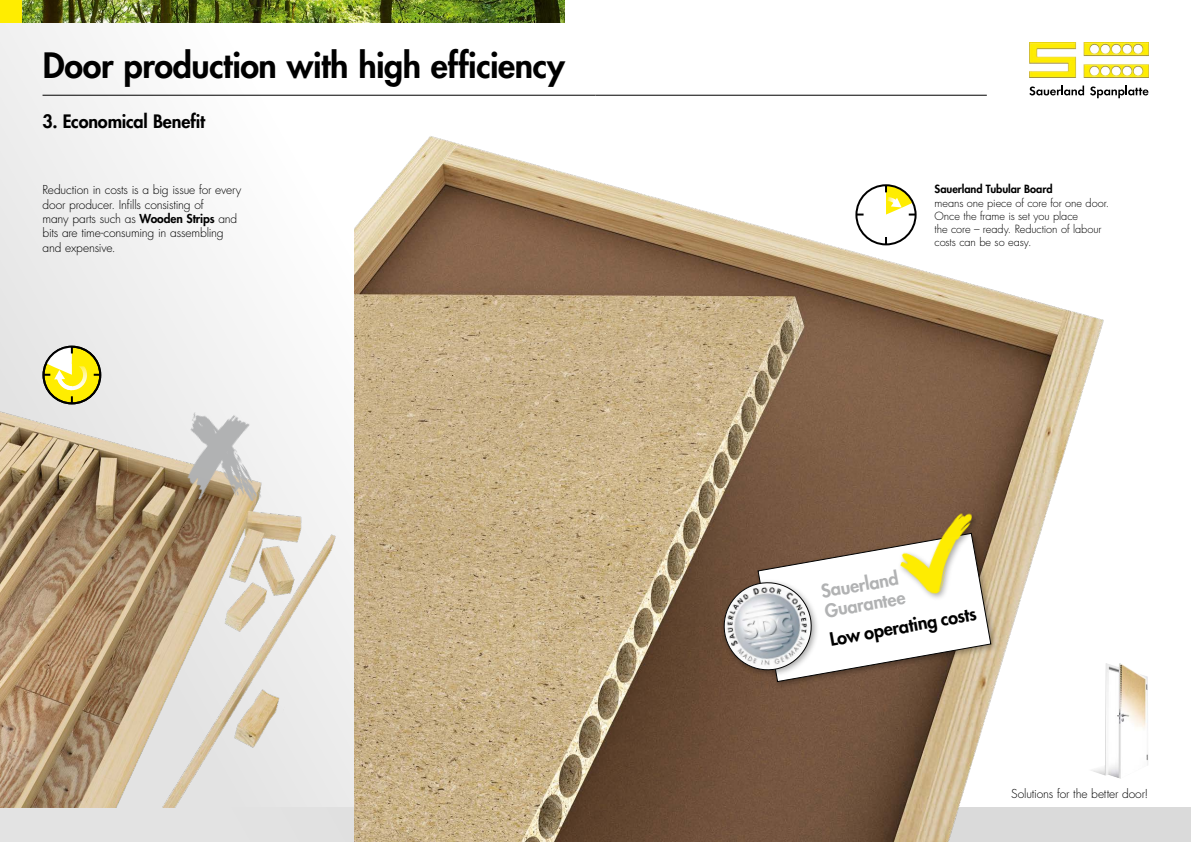
<style>
.page{position:relative;width:1191px;height:842px;background:#fff}
.page>*{position:absolute;margin:0;border:0;box-sizing:border-box;transform-origin:0 0}
.t1{font:800 34px "Futura LT Pro";letter-spacing:-.01em;color:#000}
.t2{font:800 18px "Futura LT Pro";letter-spacing:-.01em;color:#000}
.t3{font:800 18px/20px "Futura LT Pro";color:#b1b2b3}
.t4{font:300 12px/14.4px "Futura LT Pro";letter-spacing:-.015em;color:#000}
.t5{font:300 11px/13.2px "Futura LT Pro";letter-spacing:-.005em;color:#000}
.t6{font:800 11px "Futura LT Pro";letter-spacing:-.005em;color:#000}
.s1{font-weight:800}
</style>
<div class="page">
<div style="left:0;top:808px;width:1191px;height:34px;background:#e3e3e3"></div>
<svg style="left:0;top:23px;width:354px;height:366px;fill:#f5f5f5"></svg>
<svg style="left:44px;top:346px;width:56px;height:43px"></svg>
<img style="left:0;top:389px;width:354px;height:419px">
<img style="left:176px;top:399px;width:92px;height:114px">
<img style="left:173px;top:404px;width:88px;height:102px">
<img style="left:354px;top:136px;width:764px;height:706px">
<div style="left:855px;top:184px;width:61px;height:61px;border:2px solid #000;border-radius:50%"></div>
<svg style="left:885px;top:237px;width:2px;height:7px"></svg>
<svg style="left:856px;top:214px;width:7px;height:2px"></svg>
<svg style="left:882px;top:184px;width:34px;height:32px"></svg>
<div style="left:754px;top:529px;width:244px;height:160px;background:#000;opacity:.35"></div>
<svg style="left:720px;top:533px;width:271px;height:149px"></svg>
<div style="left:897px;top:510px;width:83px;height:91px;background:#fff"></div>
<img style="left:893px;top:509px;width:90px;height:90px">
<div style="left:0;top:0;width:23px;height:23px;background:#ffed00"></div>
<img style="left:1088px;top:663px;width:60px;height:116px">
<svg style="left:1029px;top:86px;width:55px;height:9px"></svg>
<svg style="left:1090px;top:86px;width:58px;height:12px"></svg>
<img style="left:1029px;top:43px;width:119px;height:35px">
<hr style="left:43px;top:95px;width:552px;height:1px;background:#000">
<hr style="left:595px;top:95px;width:391px;height:1px;background:#000">
<img style="left:23px;top:0;width:542px;height:23px">
<h1 class="t1" style="left:43px;top:40px;width:523px">Door production with high efficiency</h1>
<h2 class="t2" style="left:43px;top:108px;width:164px">3. Economical Benefit</h2>
<p class="t4" style="left:43px;top:183px;width:200px">Reduction in costs is a big issue for every door producer. Infills consisting of<br>many parts such as <span class="s1">Wooden Strips</span> and bits are time-consuming in assembling and expensive.</p>
<p class="t6" style="left:934px;top:181px;width:120px">Sauerland Tubular Board</p>
<p class="t5" style="left:934px;top:196px;width:176px">means one piece of core for one door.<br>Once the frame is set you place<br>the core – ready. Reduction of labour costs can be so easy.</p>
<h2 class="t3" style="left:819px;top:581px;width:83px;rotate:-10deg">Sauerland<br>Guarantee</h2>
<h2 class="t2" style="left:827px;top:626px;width:150px;rotate:-10deg">Low operating costs</h2>
<p class="t4" style="left:1011px;top:786px;width:139px">Solutions for the better door!</p>
</div>
